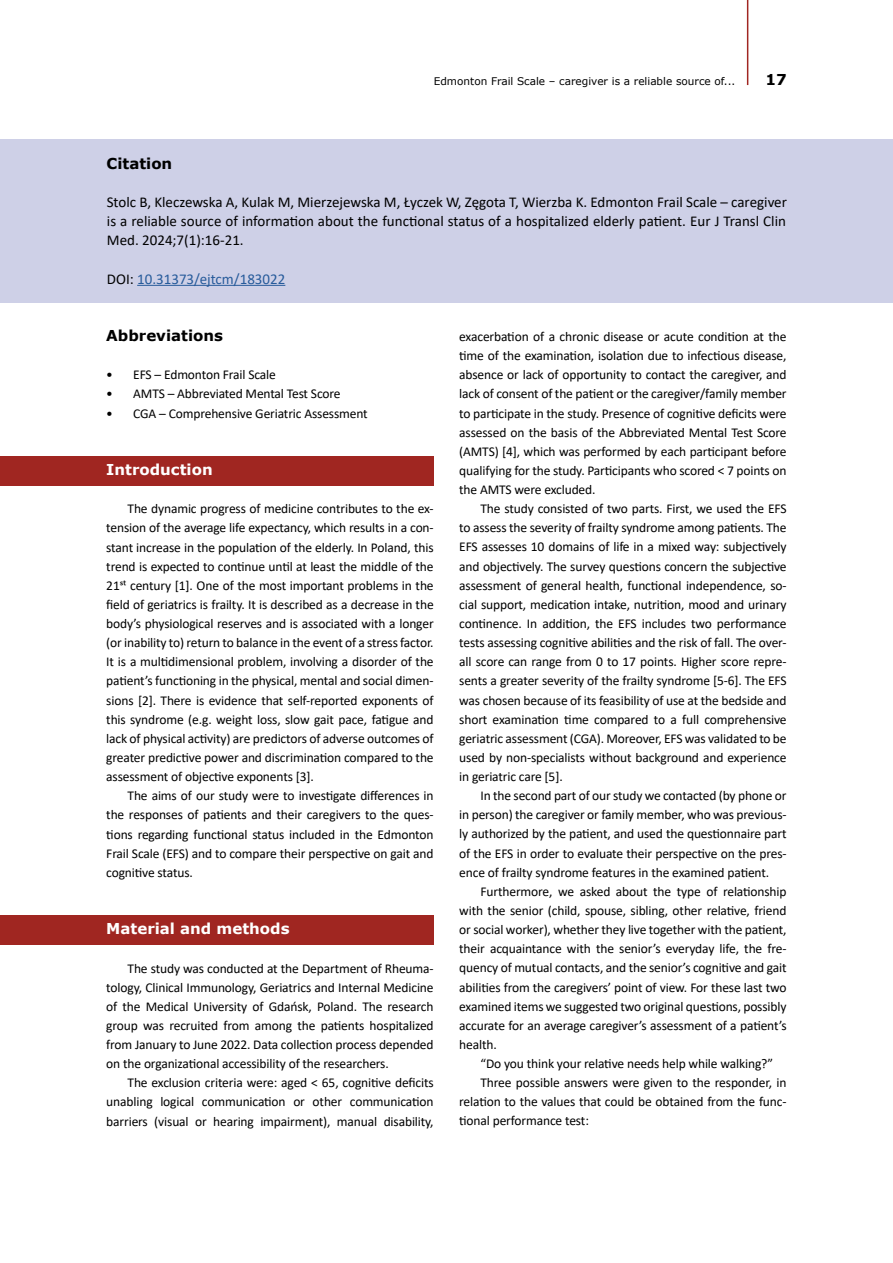
<style>
.page{position:relative;width:893px;height:1263px;background:#fff}
.page>*{position:absolute;margin:0;border:0;box-sizing:border-box;transform-origin:0 0}
.t1{font:15px/19.2px "Calibri";color:#000;text-align:justify}
.t2{font:700 15px "Verdana";color:#fff}
.t3{font:15px "Calibri";color:#275b9b}
.t4{font:700 15px "Verdana";color:#000}
.t5{font:13.5px/19.2px "Calibri";letter-spacing:-.01em;color:#000;text-align:justify}
.t6{font:10.5px "Verdana";color:#000}
.s1{color:#000}
</style>
<div class="page">
<hr style="left:747px;top:0;width:1px;height:85px;background:#a02621">
<div style="left:0;top:139px;width:893px;height:164px;background:#ced0e7"></div>
<div style="left:0;top:456px;width:434px;height:29px;background:#a02621"></div>
<div style="left:0;top:915px;width:434px;height:30px;background:#a02621"></div>
<hr style="left:137px;top:285px;width:148px;height:1px;background:#275b9b">
<p class="t6" style="left:434px;top:74px;width:303px">Edmonton Frail Scale – caregiver is a reliable source of...</p>
<p class="t4" style="left:765px;top:69px;width:23px">17</p>
<p class="t4" style="left:107px;top:153px;width:67px">Citation</p>
<p class="t1" style="left:107px;top:192px;width:682px">Stolc B, Kleczewska A, Kulak M, Mierzejewska M, Łyczek W, Zęgota T, Wierzba K. Edmonton Frail Scale – caregiver is a reliable source of information about the functional status of a hospitalized elderly patient. Eur J Transl Clin Med. 2024;7(1):16-21.</p>
<p class="t3" style="left:107px;top:268px;width:180px"><span class="s1">DOI:</span> 10.31373/ejtcm/183022</p>
<p class="t4" style="left:106px;top:325px;width:118px">Abbreviations</p>
<p class="t5" style="left:106px;top:365px;width:171px">• EFS – Edmonton Frail Scale</p>
<p class="t5" style="left:106px;top:384px;width:236px">• AMTS – Abbreviated Mental Test Score</p>
<p class="t5" style="left:106px;top:403px;width:263px">• CGA – Comprehensive Geriatric Assessment</p>
<p class="t2" style="left:106px;top:459px;width:108px">Introduction</p>
<p class="t5" style="left:106px;top:499px;width:329px;text-indent:21px">The dynamic progress of medicine contributes to the ex&shy;tension of the average life expectancy, which results in a con&shy;stant increase in the population of the elderly. In Poland, this trend is expected to continue until at least the middle of the 21st century [1]. One of the most important problems in the field of geriatrics is frailty. It is described as a decrease in the body’s physiological reserves and is associated with a longer (or inability to) return to balance in the event of a stress factor.<br>It is a multidimensional problem, involving a disorder of the patient’s functioning in the physical, mental and social dimen&shy;sions [2]. There is evidence that self-reported exponents of this syndrome (e.g. weight loss, slow gait pace, fatigue and lack of physical activity) are predictors of adverse outcomes of greater predictive power and discrimination compared to the assessment of objective exponents [3].</p>
<p class="t5" style="left:106px;top:786px;width:329px;text-indent:21px">The aims of our study were to investigate differences in the responses of patients and their caregivers to the ques&shy;tions regarding functional status included in the Edmonton Frail Scale (EFS) and to compare their perspective on gait and cognitive status.</p>
<p class="t2" style="left:106px;top:918px;width:185px">Material and methods</p>
<p class="t5" style="left:106px;top:958px;width:329px;text-indent:21px">The study was conducted at the Department of Rheuma&shy;tology, Clinical Immunology, Geriatrics and Internal Medicine of the Medical University of Gdańsk, Poland. The research group was recruited from among the patients hospitalized from January to June 2022. Data collection process depended on the organizational accessibility of the researchers.</p>
<p class="t5" style="left:106px;top:1073px;width:329px;text-indent:21px">The exclusion criteria were: aged &lt; 65, cognitive deficits unabling logical communication or other communication barriers (visual or hearing impairment), manual disability,</p>
<p class="t5" style="left:459px;top:327px;width:329px">exacerbation of a chronic disease or acute condition at the time of the examination, isolation due to infectious disease, absence or lack of opportunity to contact the caregiver, and lack of consent of the patient or the caregiver/family member to participate in the study. Presence of cognitive deficits were assessed on the basis of the Abbreviated Mental Test Score (AMTS) [4], which was performed by each participant before qualifying for the study. Participants who scored &lt; 7 points on the AMTS were excluded.</p>
<p class="t5" style="left:459px;top:499px;width:329px;text-indent:21px">The study consisted of two parts. First, we used the EFS to assess the severity of frailty syndrome among patients. The EFS assesses 10 domains of life in a mixed way: subjectively and objectively. The survey questions concern the subjective assessment of general health, functional independence, so&shy;cial support, medication intake, nutrition, mood and urinary continence. In addition, the EFS includes two performance tests assessing cognitive abilities and the risk of fall. The over&shy;all score can range from 0 to 17 points. Higher score repre&shy;sents a greater severity of the frailty syndrome [5-6]. The EFS was chosen because of its feasibility of use at the bedside and short examination time compared to a full comprehensive geriatric assessment (CGA). Moreover, EFS was validated to be used by non-specialists without background and experience in geriatric care [5].</p>
<p class="t5" style="left:459px;top:786px;width:329px;text-indent:21px">In the second part of our study we contacted (by phone or in person) the caregiver or family member, who was previous&shy;ly authorized by the patient, and used the questionnaire part of the EFS in order to evaluate their perspective on the pres&shy;ence of frailty syndrome features in the examined patient.</p>
<p class="t5" style="left:459px;top:881px;width:329px;text-indent:21px">Furthermore, we asked about the type of relationship with the senior (child, spouse, sibling, other relative, friend or social worker), whether they live together with the patient, their acquaintance with the senior’s everyday life, the fre&shy;quency of mutual contacts, and the senior’s cognitive and gait abilities from the caregivers’ point of view. For these last two examined items we suggested two original questions, possibly accurate for an average caregiver’s assessment of a patient’s health.</p>
<p class="t5" style="left:480px;top:1053px;width:294px">“Do you think your relative needs help while walking?”</p>
<p class="t5" style="left:480px;top:1073px;width:308px">Three possible answers were given to the responder, in</p>
<p class="t5" style="left:459px;top:1092px;width:329px">relation to the values that could be obtained from the func-</p>
<p class="t5" style="left:459px;top:1111px;width:131px">tional performance test:</p>
</div>
